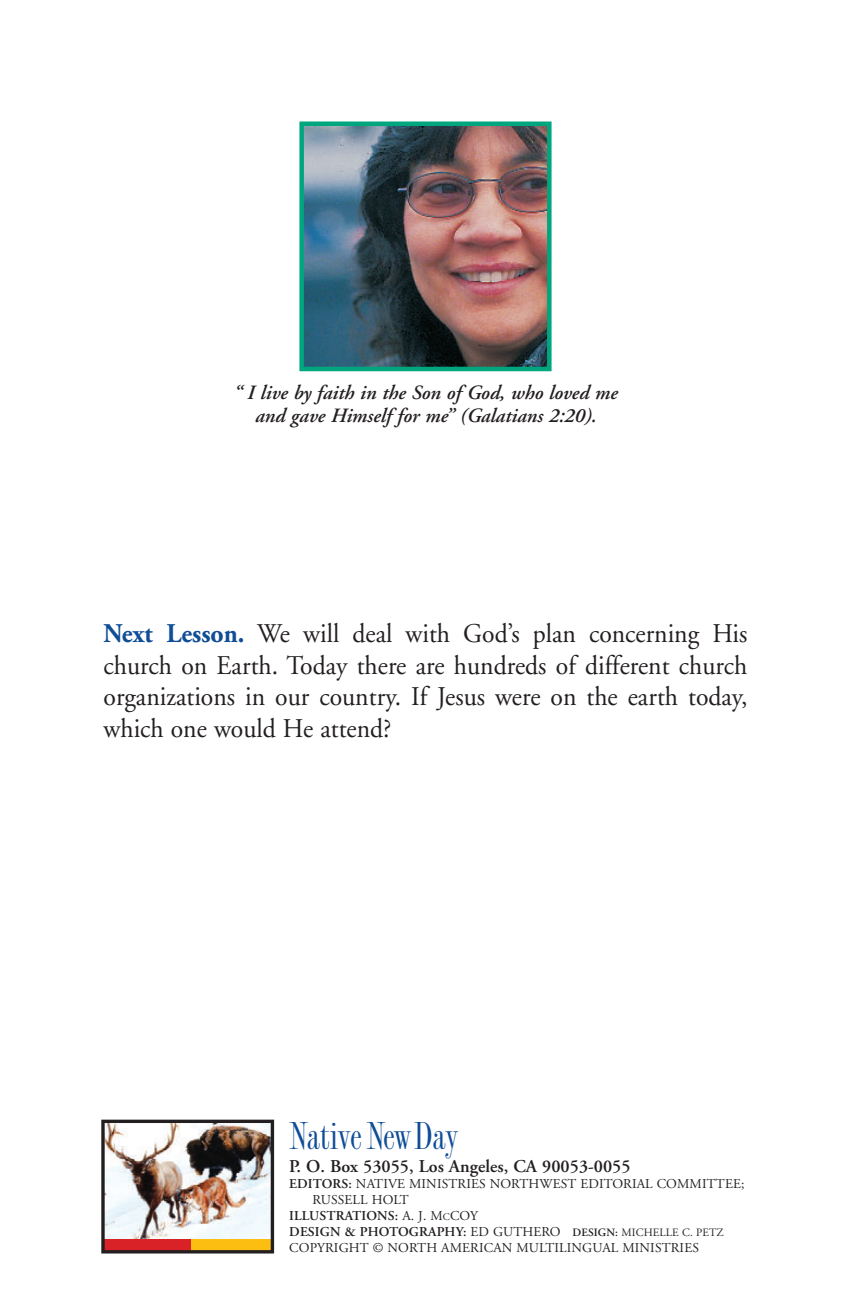
<style>
.page{position:relative;width:851px;height:1296px;background:#fff}
.page>*{position:absolute;margin:0;border:0;box-sizing:border-box;transform-origin:0 0}
.t1{font:40.5px "Fashion Compressed Plain";letter-spacing:-.015em;color:#0f4d96}
.t2{font:27px/31.5px "Adobe Garamond";color:#231f20;text-align:justify;scale:.95 1}
.t3{font:italic 600 20.25px/22.5px "Adobe Garamond";color:#231f20;text-align:center}
.t4{font:600 18px "Adobe Garamond";color:#231f20}
.t5{font:13.5px "Adobe Garamond";letter-spacing:.01em;color:#231f20}
.t6{font:600 13.5px "Adobe Garamond";letter-spacing:.01em;color:#231f20}
.s1{font-weight:700;color:#0f4d96}
.s2{font-weight:600}
.s3{font-weight:400}
.s4{font-weight:400;font-size:10.12px}
.s5{font-size:11.25px}
.s6{font-weight:400;font-size:11.25px}
</style>
<div class="page">
<img style="left:304px;top:127px;width:242px;height:239px">
<div style="left:299px;top:122px;width:252px;height:249px;border:4px solid #00a77e"></div>
<div style="left:191px;top:1238px;width:82px;height:14px;background:#fdbe12"></div>
<div style="left:104px;top:1236px;width:87px;height:15px;background:#d92128"></div>
<img style="left:105px;top:1124px;width:165px;height:114px">
<div style="left:101px;top:1120px;width:173px;height:134px;border:3px solid #231f20"></div>
<p class="t3" style="left:233px;top:384px;width:386px">“ I live by faith in the Son of God, who loved me and gave Himself for me” (Galatians 2:20).</p>
<p class="t2" style="left:104px;top:620px;width:679px"><span class="s1">Next Lesson.</span> We will deal with God’s plan concerning His church on Earth. Today there are hundreds of different church organizations in our country. If Jesus were on the earth today, which one would He attend?</p>
<h1 class="t1" style="left:289px;top:1121px;width:170px">Native NewDay</h1>
<p class="t4" style="left:289px;top:1159px;width:343px">P. O. Box 53055, Los Angeles, CA 90053-0055</p>
<p class="t5" style="left:289px;top:1178px;width:456px"><span class="s2">EDITORS:</span> NATIVE MINISTRIES NORTHWEST EDITORIAL COMMITTEE;</p>
<p class="t5" style="left:312px;top:1194px;width:98px">RUSSELL HOLT</p>
<p class="t6" style="left:289px;top:1210px;width:190px">ILLUSTRATIONS: <span class="s3">A. J. M</span><span class="s4">C</span><span class="s3">COY</span></p>
<p class="t6" style="left:289px;top:1226px;width:436px">DESIGN &amp; PHOTOGRAPHY: <span class="s3">ED GUTHERO</span> <span class="s5">DESIGN:</span> <span class="s6">MICHELLE C. PETZ</span></p>
<p class="t5" style="left:289px;top:1243px;width:411px">COPYRIGHT © NORTH AMERICAN MULTILINGUAL MINISTRIES</p>
</div>
